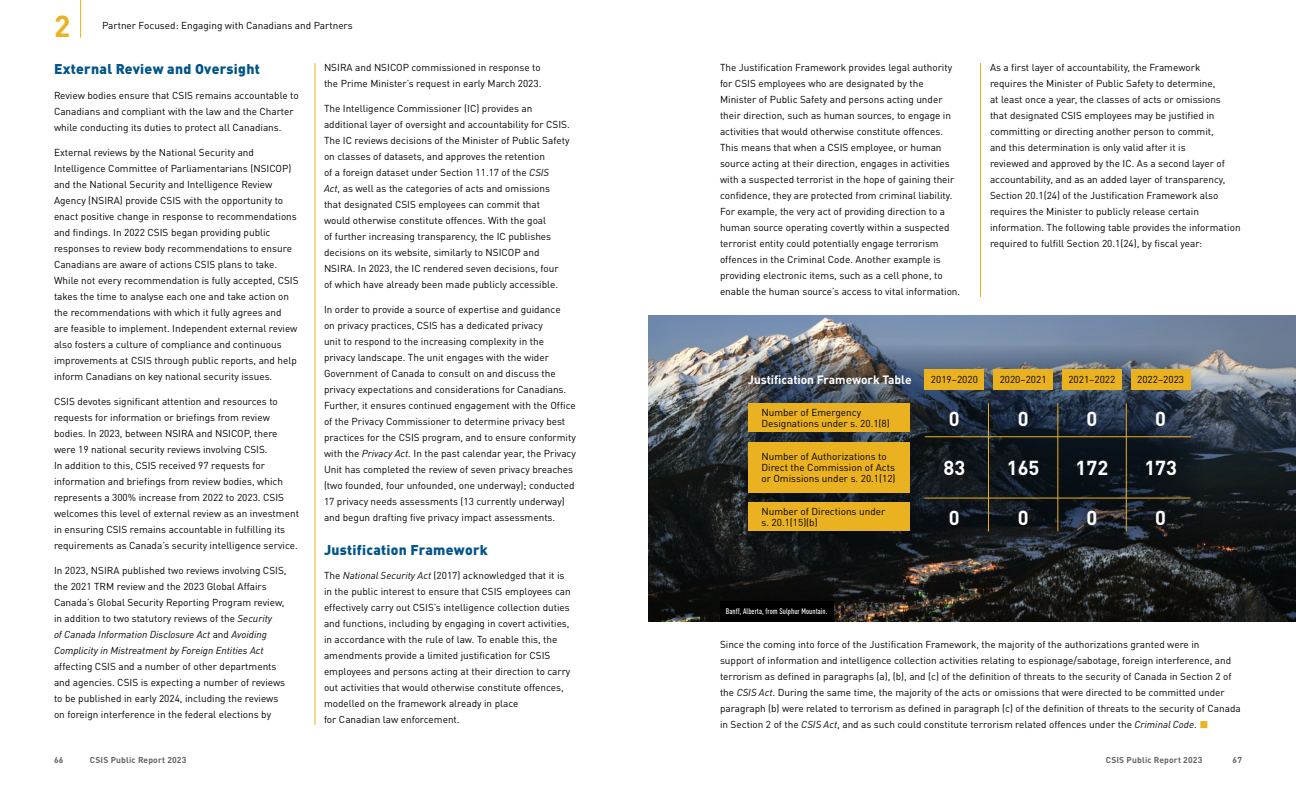
<style>
.page{position:relative;width:1296px;height:792px;background:#fff}
.page>*{position:absolute;margin:0;border:0;box-sizing:border-box;transform-origin:0 0}
.t1{font:700 30px "DINOT";color:#eab120}
.content{font:700 20px "DINOT";color:#fff}
.Heading_4{font:900 14px "DINOT";letter-spacing:.02em;color:#00558a}
.Infographic_Titles{font:700 12px "DINOT";letter-spacing:-.005em;color:#fff}
.content-2{font:10px/16px "DINOT";color:#000}
.content_-_with_end_mark__yellow_square{font:10px/16px "DINOT";color:#000}
.Intro_Paragraph{font:10px/11px "DINOT";color:#000}
.t2{font:700 8.5px "DINOT";letter-spacing:.02em;color:#636569}
.t3{font:500 condensed 8px "DINOT";letter-spacing:.01em;color:#fff}
.s1{font-style:italic}
.s2{color:#eab120}
</style>
<div class="page">
<hr style="left:80px;top:0;width:1px;height:38px;background:#eab120">
<hr style="left:314px;top:63px;width:2px;height:662px;background:#eab120">
<img style="left:648px;top:315px;width:648px;height:307px">
<hr style="left:980px;top:63px;width:1px;height:234px;background:#eab120">
<div style="left:720px;top:601px;width:113px;height:21px;background:#000"></div>
<svg style="left:722px;top:344px;width:481px;height:212px;background:#2c343d"></svg>
<div style="left:925px;top:369px;width:59px;height:21px;background:#eab120"></div>
<div style="left:993px;top:369px;width:60px;height:21px;background:#eab120"></div>
<div style="left:1062px;top:369px;width:60px;height:21px;background:#eab120"></div>
<div style="left:1131px;top:369px;width:60px;height:21px;background:#eab120"></div>
<div style="left:748px;top:403px;width:162px;height:29px;background:#eab120"></div>
<div style="left:748px;top:442px;width:162px;height:51px;background:#eab120"></div>
<div style="left:748px;top:502px;width:162px;height:29px;background:#eab120"></div>
<hr style="left:988px;top:403px;width:1px;height:128px;background:#eab120">
<hr style="left:1057px;top:403px;width:1px;height:128px;background:#eab120">
<hr style="left:1126px;top:403px;width:1px;height:128px;background:#eab120">
<hr style="left:925px;top:436px;width:266px;height:1px;background:#eab120">
<hr style="left:924px;top:498px;width:267px;height:1px;background:#eab120">
<h1 class="t1" style="left:54px;top:7px;width:18px">2</h1>
<p class="content-2" style="left:102px;top:17px;width:252px">Partner Focused: Engaging with Canadians and Partners</p>
<p class="Heading_4" style="left:54px;top:57px;width:207px">External Review and Oversight</p>
<p class="content-2" style="left:54px;top:87px;width:246px">Review bodies ensure that CSIS remains accountable to<br>Canadians and compliant with the law and the Charter while conducting its duties to protect all Canadians.</p>
<p class="content-2" style="left:54px;top:144px;width:246px">External reviews by the National Security and Intelligence Committee of Parliamentarians (NSICOP) and the National Security and Intelligence Review Agency (NSIRA) provide CSIS with the opportunity to enact positive change in response to recommendations and findings. In 2022 CSIS began providing public responses to review body recommendations to ensure Canadians are aware of actions CSIS plans to take.<br>While not every recommendation is fully accepted, CSIS takes the time to analyse each one and take action on the recommendations with which it fully agrees and<br>are feasible to implement. Independent external review also fosters a culture of compliance and continuous improvements at CSIS through public reports, and help inform Canadians on key national security issues.</p>
<p class="content-2" style="left:54px;top:393px;width:246px">CSIS devotes significant attention and resources to requests for information or briefings from review bodies. In 2023, between NSIRA and NSICOP, there were 19 national security reviews involving CSIS.<br>In addition to this, CSIS received 97 requests for information and briefings from review bodies, which represents a 300% increase from 2022 to 2023. CSIS welcomes this level of external review as an investment in ensuring CSIS remains accountable in fulfilling its requirements as Canada’s security intelligence service.</p>
<p class="content-2" style="left:54px;top:562px;width:234px">In 2023, NSIRA published two reviews involving CSIS, the 2021 TRM review and the 2023 Global Affairs Canada’s Global Security Reporting Program review, in addition to two statutory reviews of the <span class="s1">Security<br>of Canada Information Disclosure Act</span> and <span class="s1">Avoiding Complicity in Mistreatment by Foreign Entities Act </span>affecting CSIS and a number of other departments and agencies. CSIS is expecting a number of reviews to be published in early 2024, including the reviews on foreign interference in the federal elections by</p>
<p class="content-2" style="left:324px;top:59px;width:219px">NSIRA and NSICOP commissioned in response to the Prime Minister’s request in early March 2023.</p>
<p class="content-2" style="left:324px;top:100px;width:247px">The Intelligence Commissioner (IC) provides an additional layer of oversight and accountability for CSIS.<br>The IC reviews decisions of the Minister of Public Safety on classes of datasets, and approves the retention<br>of a foreign dataset under Section 11.17 of the <span class="s1">CSIS<br>Act</span>, as well as the categories of acts and omissions that designated CSIS employees can commit that<br>would otherwise constitute offences. With the goal<br>of further increasing transparency, the IC publishes decisions on its website, similarly to NSICOP and NSIRA. In 2023, the IC rendered seven decisions, four<br>of which have already been made publicly accessible.</p>
<p class="content-2" style="left:324px;top:301px;width:254px">In order to provide a source of expertise and guidance<br>on privacy practices, CSIS has a dedicated privacy<br>unit to respond to the increasing complexity in the privacy landscape. The unit engages with the wider Government of Canada to consult on and discuss the privacy expectations and considerations for Canadians.<br>Further, it ensures continued engagement with the Office of the Privacy Commissioner to determine privacy best practices for the CSIS program, and to ensure conformity with the <span class="s1">Privacy Act.</span> In the past calendar year, the Privacy Unit has completed the review of seven privacy breaches (two founded, four unfounded, one underway); conducted 17 privacy needs assessments (13 currently underway) and begun drafting five privacy impact assessments.</p>
<p class="Heading_4" style="left:324px;top:539px;width:165px">Justification Framework</p>
<p class="content-2" style="left:324px;top:568px;width:248px">The <span class="s1">National Security Act</span> (2017) acknowledged that it is in the public interest to ensure that CSIS employees can effectively carry out CSIS’s intelligence collection duties and functions, including by engaging in covert activities, in accordance with the rule of law. To enable this, the amendments provide a limited justification for CSIS employees and persons acting at their direction to carry out activities that would otherwise constitute offences, modelled on the framework already in place<br>for Canadian law enforcement.</p>
<p class="content-2" style="left:720px;top:59px;width:242px">The Justification Framework provides legal authority for CSIS employees who are designated by the Minister of Public Safety and persons acting under their direction, such as human sources, to engage in activities that would otherwise constitute offences.<br>This means that when a CSIS employee, or human source acting at their direction, engages in activities with a suspected terrorist in the hope of gaining their confidence, they are protected from criminal liability.<br>For example, the very act of providing direction to a human source operating covertly within a suspected terrorist entity could potentially engage terrorism offences in the Criminal Code. Another example is providing electronic items, such as a cell phone, to enable the human source’s access to vital information.</p>
<p class="content-2" style="left:990px;top:59px;width:252px">As a first layer of accountability, the Framework<br>requires the Minister of Public Safety to determine,<br>at least once a year, the classes of acts or omissions that designated CSIS employees may be justified in committing or directing another person to commit,<br>and this determination is only valid after it is<br>reviewed and approved by the IC. As a second layer of accountability, and as an added layer of transparency, Section 20.1(24) of the Justification Framework also requires the Minister to publicly release certain information. The following table provides the information required to fulfill Section 20.1(24), by fiscal year:</p>
<p class="Infographic_Titles" style="left:748px;top:371px;width:165px">Justification Framework Table</p>
<p class="Intro_Paragraph" style="left:931px;top:374px;width:48px">2019–2020</p>
<p class="Intro_Paragraph" style="left:1000px;top:374px;width:48px">2020–2021</p>
<p class="Intro_Paragraph" style="left:1068px;top:374px;width:48px">2021–2022</p>
<p class="Intro_Paragraph" style="left:1137px;top:374px;width:48px">2022–2023</p>
<p class="Intro_Paragraph" style="left:761px;top:407px;width:130px">Number of Emergency<br>Designations under s. 20.1(8)</p>
<p class="content" style="left:949px;top:405px;width:12px">0</p>
<p class="content" style="left:1018px;top:405px;width:12px">0</p>
<p class="content" style="left:1086px;top:405px;width:12px">0</p>
<p class="content" style="left:1155px;top:405px;width:12px">0</p>
<p class="Intro_Paragraph" style="left:761px;top:451px;width:136px">Number of Authorizations to<br>Direct the Commission of Acts or Omissions under s. 20.1(12)</p>
<p class="content" style="left:944px;top:455px;width:23px">83</p>
<p class="content" style="left:1007px;top:455px;width:34px">165</p>
<p class="content" style="left:1076px;top:455px;width:34px">172</p>
<p class="content" style="left:1144px;top:455px;width:34px">173</p>
<p class="Intro_Paragraph" style="left:761px;top:506px;width:125px">Number of Directions under s. 20.1(15)(b)</p>
<p class="content" style="left:949px;top:504px;width:12px">0</p>
<p class="content" style="left:1018px;top:504px;width:12px">0</p>
<p class="content" style="left:1086px;top:504px;width:12px">0</p>
<p class="content" style="left:1155px;top:504px;width:12px">0</p>
<p class="t3" style="left:726px;top:606px;width:103px">Banff, Alberta, from Sulphur Mountain.</p>
<p class="content_-_with_end_mark__yellow_square" style="left:720px;top:637px;width:522px">Since the coming into force of the Justification Framework, the majority of the authorizations granted were in<br>support of information and intelligence collection activities relating to espionage/sabotage, foreign interference, and terrorism as defined in paragraphs (a), (b), and (c) of the definition of threats to the security of Canada in Section 2 of the <span class="s1">CSIS Act</span>. During the same time, the majority of the acts or omissions that were directed to be committed under paragraph (b) were related to terrorism as defined in paragraph (c) of the definition of threats to the security of Canada in Section 2 of the <span class="s1">CSIS Act</span>, and as such could constitute terrorism related offences under the <span class="s1">Criminal Code</span>. <span class="s2">■</span></p>
<p class="t2" style="left:54px;top:755px;width:11px">66</p>
<p class="t2" style="left:90px;top:755px;width:98px">CSIS Public Report 2023</p>
<p class="t2" style="left:1106px;top:755px;width:98px">CSIS Public Report 2023</p>
<p class="t2" style="left:1233px;top:755px;width:11px">67</p>
</div>
